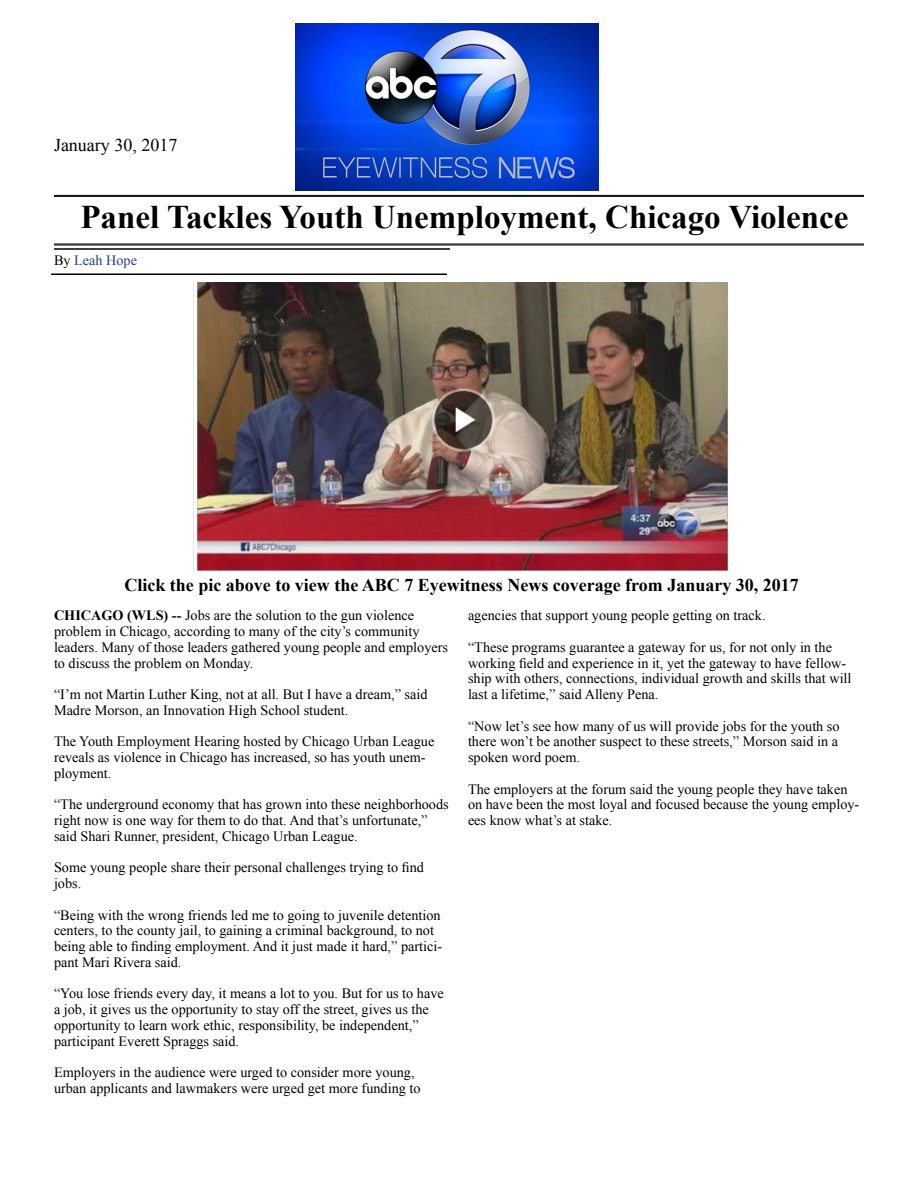
<style>
.page{position:relative;width:918px;height:1188px;background:#fff}
.page>*{position:absolute;margin:0;border:0;box-sizing:border-box;transform-origin:0 0}
.t1{font:700 33px "Times New Roman";color:#000}
.t2{font:700 18px "Times New Roman";color:#000}
.t3{font:18px "Times New Roman";color:#000}
.t4{font:14.25px/15.8px "Times New Roman";color:#000}
.t5{font:14.25px "Times New Roman";color:#25408f}
.s1{color:#000}
.s2{font-weight:700}
</style>
<div class="page">
<hr style="left:54px;top:195px;width:810px;height:1px;background:#000">
<hr style="left:54px;top:196px;width:810px;height:1px;background:#000">
<hr style="left:54px;top:244px;width:810px;height:1px;background:#000">
<hr style="left:54px;top:245px;width:810px;height:1px;background:#000">
<img style="left:296px;top:23px;width:302px;height:167px">
<hr style="left:54px;top:248px;width:396px;height:2px;background:#000">
<hr style="left:51px;top:274px;width:396px;height:1px;background:#000">
<img style="left:193px;top:282px;width:536px;height:290px">
<p class="t3" style="left:54px;top:133px;width:125px">January 30, 2017</p>
<h1 class="t1" style="left:80px;top:194px;width:770px">Panel Tackles Youth Unemployment, Chicago Violence</h1>
<p class="t5" style="left:54px;top:251px;width:85px"><span class="s1">By</span> Leah Hope</p>
<p class="t2" style="left:124px;top:573px;width:676px">Click the pic above to view the ABC 7 Eyewitness News coverage from January 30, 2017</p>
<p class="t4" style="left:54px;top:608px;width:396px"><span class="s2">CHICAGO (WLS) --</span> Jobs are the solution to the gun violence problem in Chicago, according to many of the city’s community leaders. Many of those leaders gathered young people and employers to discuss the problem on Monday.</p>
<p class="t4" style="left:54px;top:686px;width:375px">“I’m not Martin Luther King, not at all. But I have a dream,” said<br>Madre Morson, an Innovation High School student.</p>
<p class="t4" style="left:54px;top:734px;width:382px">The Youth Employment Hearing hosted by Chicago Urban League reveals as violence in Chicago has increased, so has youth unem&shy;ployment.</p>
<p class="t4" style="left:54px;top:797px;width:396px">“The underground economy that has grown into these neighborhoods right now is one way for them to do that. And that’s unfortunate,” said Shari Runner, president, Chicago Urban League.</p>
<p class="t4" style="left:54px;top:860px;width:372px">Some young people share their personal challenges trying to find jobs.</p>
<p class="t4" style="left:54px;top:907px;width:390px">“Being with the wrong friends led me to going to juvenile detention centers, to the county jail, to gaining a criminal background, to not being able to finding employment. And it just made it hard,” partici&shy;pant Mari Rivera said.</p>
<p class="t4" style="left:54px;top:986px;width:391px">“You lose friends every day, it means a lot to you. But for us to have a job, it gives us the opportunity to stay off the street, gives us the opportunity to learn work ethic, responsibility, be independent,” participant Everett Spraggs said.</p>
<p class="t4" style="left:54px;top:1064px;width:368px">Employers in the audience were urged to consider more young, urban applicants and lawmakers were urged get more funding to</p>
<p class="t4" style="left:468px;top:608px;width:299px">agencies that support young people getting on track.</p>
<p class="t4" style="left:468px;top:639px;width:385px">“These programs guarantee a gateway for us, for not only in the working field and experience in it, yet the gateway to have fellow&shy;ship with others, connections, individual growth and skills that will last a lifetime,” said Alleny Pena.</p>
<p class="t4" style="left:468px;top:718px;width:373px;text-align:justify">“Now let’s see how many of us will provide jobs for the youth so there won’t be another suspect to these streets,” Morson said in a spoken word poem.</p>
<p class="t4" style="left:468px;top:781px;width:393px">The employers at the forum said the young people they have taken on have been the most loyal and focused because the young employ&shy;ees know what’s at stake.</p>
</div>
